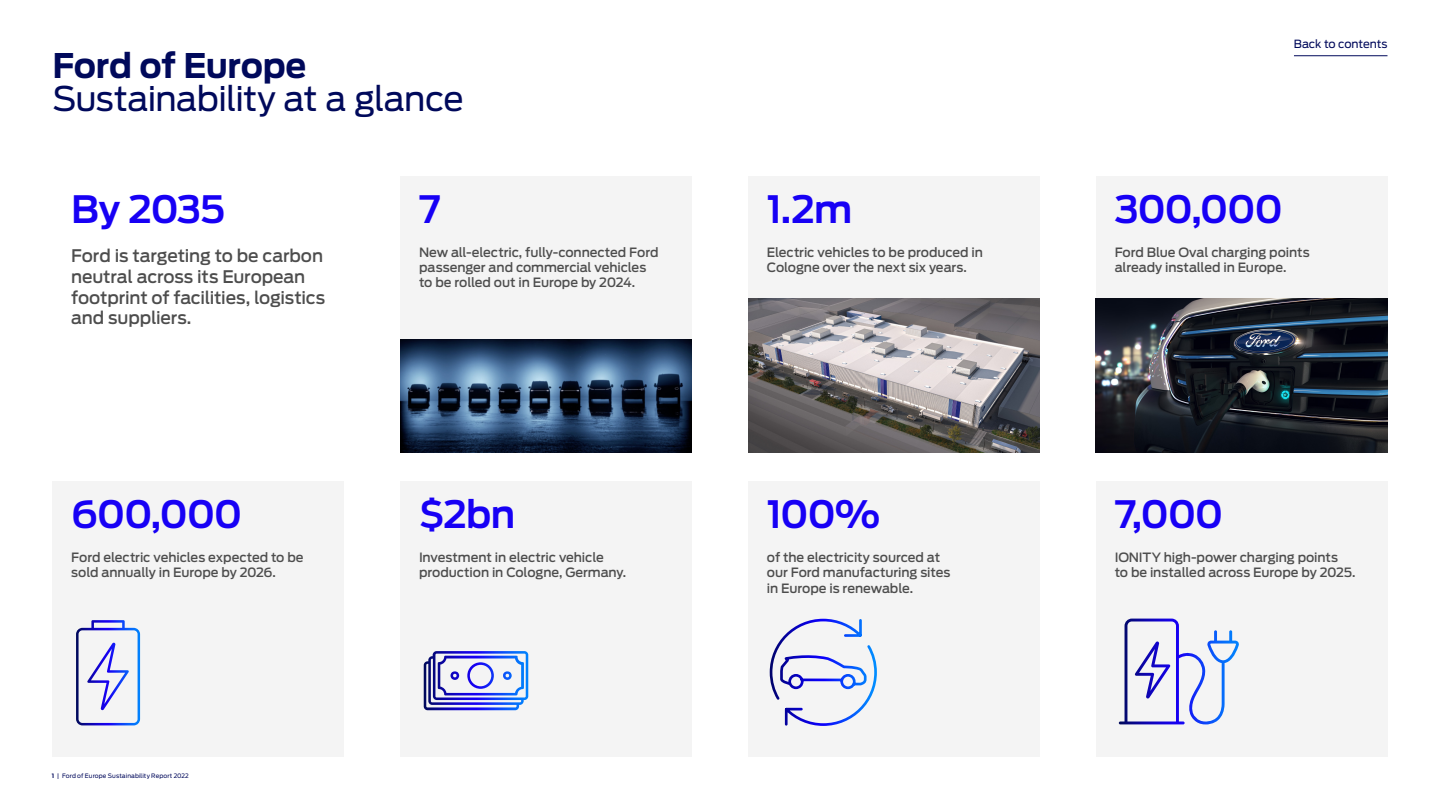
<style>
.page{position:relative;width:1440px;height:810px;background:#fff}
.page>*{position:absolute;margin:0;border:0;box-sizing:border-box;transform-origin:0 0}
.Infographic___Pull_O{font:600 37.5px "Ford Antenna";letter-spacing:-.035em;color:#1700f4}
.Page_Header{font:33.75px "Ford Antenna";letter-spacing:-.02em;color:#00095b}
.Page_Header-2{font:700 33.75px "Ford Antenna";letter-spacing:-.01em;color:#00095b}
.Intro_Copy{font:500 17.25px/20.7px "Ford Antenna";letter-spacing:-.01em;color:#4d4d4d}
.Infographic___Body_C{font:500 12.75px/15.3px "Ford Antenna";letter-spacing:-.01em;color:#4d4d4d}
.t1{font:11.25px "Ford Antenna";letter-spacing:-.01em;color:#00095b}
.t2{font:6px "Ford Antenna";letter-spacing:.01em;color:#00095b}
.s1{font-weight:700}
</style>
<div class="page">
<div style="left:400px;top:176px;width:292px;height:276px;background:#f4f4f4"></div>
<div style="left:400px;top:482px;width:292px;height:276px;background:#f4f4f4"></div>
<div style="left:53px;top:482px;width:291px;height:276px;background:#f4f4f4"></div>
<div style="left:748px;top:176px;width:292px;height:276px;background:#f4f4f4"></div>
<div style="left:748px;top:482px;width:292px;height:276px;background:#f4f4f4"></div>
<div style="left:1096px;top:176px;width:292px;height:276px;background:#f4f4f4"></div>
<div style="left:1096px;top:482px;width:292px;height:276px;background:#f4f4f4"></div>
<svg style="left:424px;top:651px;width:104px;height:59px"></svg>
<svg style="left:770px;top:619px;width:107px;height:107px"></svg>
<img style="left:748px;top:299px;width:292px;height:153px">
<img style="left:1096px;top:299px;width:292px;height:153px">
<img style="left:400px;top:339px;width:292px;height:113px">
<svg style="left:1119px;top:619px;width:120px;height:105px"></svg>
<svg style="left:76px;top:620px;width:64px;height:105px"></svg>
<hr style="left:1294px;top:56px;width:93px;height:1px;background:#00095b">
<p class="Page_Header-2" style="left:52px;top:35px;width:255px">Ford of Europe</p>
<p class="Page_Header" style="left:52px;top:70px;width:413px">Sustainability at a glance</p>
<p class="Infographic___Pull_O" style="left:71px;top:176px;width:155px">By 2035</p>
<p class="Intro_Copy" style="left:71px;top:244px;width:256px">Ford is targeting to be carbon neutral across its European footprint of facilities, logistics and suppliers.</p>
<p class="Infographic___Pull_O" style="left:71px;top:481px;width:173px">600,000</p>
<p class="Infographic___Body_C" style="left:71px;top:548px;width:234px">Ford electric vehicles expected to be sold annually in Europe by 2026.</p>
<p class="t2" style="left:52px;top:770px;width:138px"><span class="s1">1</span> | Ford of Europe Sustainability Report 2022</p>
<p class="Infographic___Pull_O" style="left:419px;top:176px;width:23px">7</p>
<p class="Infographic___Body_C" style="left:419px;top:243px;width:241px">New all-electric, fully-connected Ford passenger and commercial vehicles to be rolled out in Europe by 2024.</p>
<p class="Infographic___Pull_O" style="left:419px;top:481px;width:98px">$2bn</p>
<p class="Infographic___Body_C" style="left:419px;top:548px;width:209px">Investment in electric vehicle production in Cologne, Germany.</p>
<p class="Infographic___Pull_O" style="left:767px;top:176px;width:87px">1.2m</p>
<p class="Infographic___Body_C" style="left:767px;top:243px;width:218px">Electric vehicles to be produced in<br>Cologne over the next six years.</p>
<p class="Infographic___Pull_O" style="left:767px;top:481px;width:115px">100%</p>
<p class="Infographic___Body_C" style="left:767px;top:548px;width:185px">of the electricity sourced at our Ford manufacturing sites in Europe is renewable.</p>
<p class="t1" style="left:1294px;top:34px;width:95px">Back to contents</p>
<p class="Infographic___Pull_O" style="left:1115px;top:176px;width:170px">300,000</p>
<p class="Infographic___Body_C" style="left:1115px;top:243px;width:197px">Ford Blue Oval charging points already installed in Europe.</p>
<p class="Infographic___Pull_O" style="left:1115px;top:481px;width:110px">7,000</p>
<p class="Infographic___Body_C" style="left:1115px;top:548px;width:242px">IONITY high-power charging points<br>to be installed across Europe by 2025.</p>
</div>
